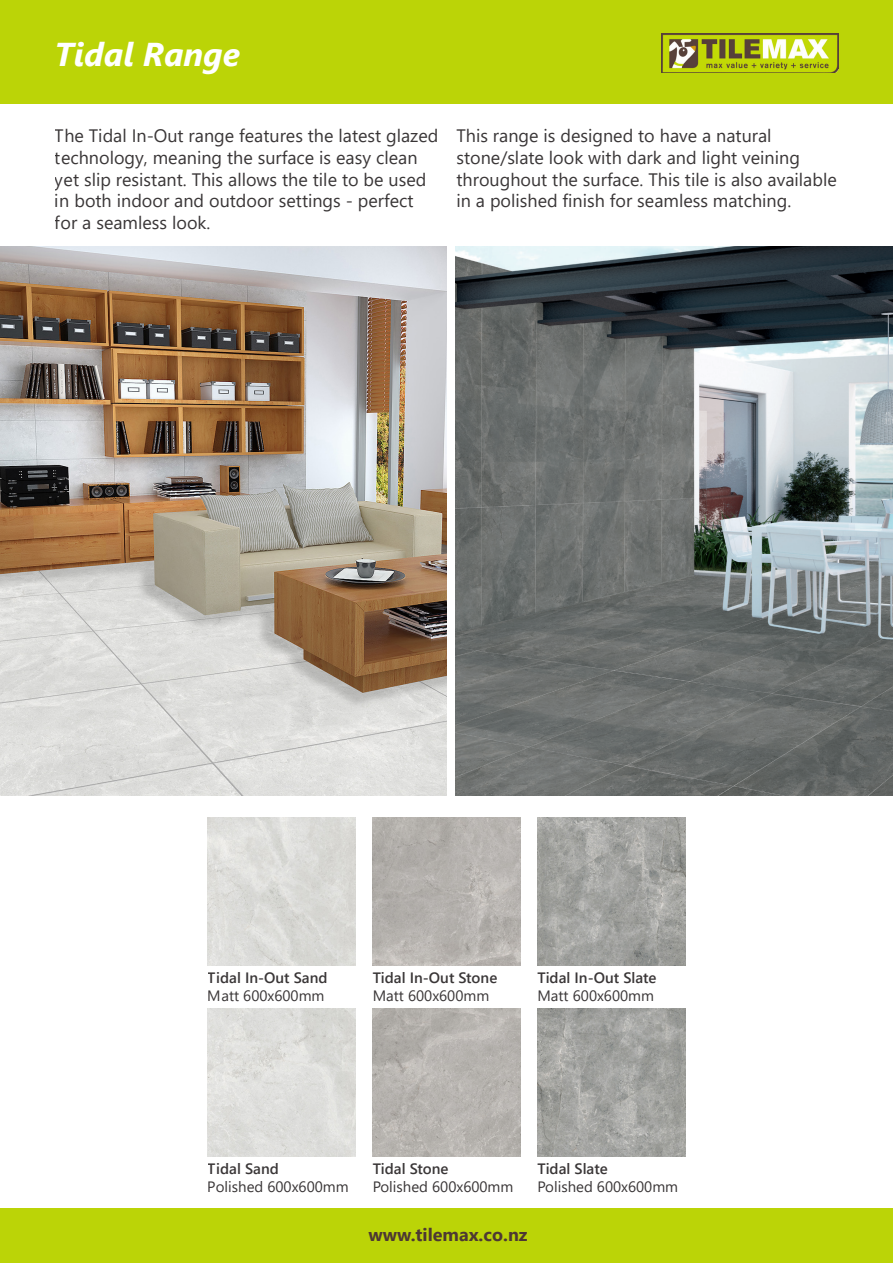
<style>
.page{position:relative;width:893px;height:1263px;background:#fff}
.page>*{position:absolute;margin:0;border:0;box-sizing:border-box;transform-origin:0 0}
.t1{font:italic 700 33px "Segoe UI";color:#fff}
.t2{font:18px/21.6px "Segoe UI";color:#231f20}
.t3{font:700 18px "Segoe UI";color:#4d3833}
.t4{font:15px "Segoe UI";color:#231f20}
.t5{font:600 15px "Segoe UI";color:#231f20}
</style>
<div class="page">
<div style="left:0;top:0;width:893px;height:103px;background:#bbd407"></div>
<img style="left:662px;top:33px;width:177px;height:40px">
<div style="left:0;top:1209px;width:893px;height:54px;background:#bbd407"></div>
<img style="left:208px;top:818px;width:148px;height:147px">
<img style="left:208px;top:1008px;width:148px;height:148px">
<img style="left:373px;top:818px;width:147px;height:147px">
<img style="left:373px;top:1008px;width:147px;height:148px">
<img style="left:538px;top:818px;width:147px;height:147px">
<img style="left:538px;top:1008px;width:147px;height:148px">
<img style="left:0;top:246px;width:446px;height:549px">
<img style="left:455px;top:246px;width:438px;height:549px">
<p class="t1" style="left:54px;top:23px;width:187px">Tidal Range</p>
<p class="t2" style="left:55px;top:124px;width:385px">The Tidal In-Out range features the latest glazed technology, meaning the surface is easy clean yet slip resistant. This allows the tile to be used in both indoor and outdoor settings - perfect for a seamless look.</p>
<p class="t2" style="left:456px;top:124px;width:382px">This range is designed to have a natural stone/slate look with dark and light veining throughout the surface. This tile is also available in a polished finish for seamless matching.</p>
<p class="t5" style="left:208px;top:964px;width:121px">Tidal In-Out Sand</p>
<p class="t4" style="left:208px;top:982px;width:118px">Matt 600x600mm</p>
<p class="t5" style="left:373px;top:964px;width:126px">Tidal In-Out Stone</p>
<p class="t4" style="left:373px;top:982px;width:118px">Matt 600x600mm</p>
<p class="t5" style="left:537px;top:964px;width:121px">Tidal In-Out Slate</p>
<p class="t4" style="left:537px;top:982px;width:118px">Matt 600x600mm</p>
<p class="t5" style="left:208px;top:1154px;width:72px">Tidal Sand</p>
<p class="t4" style="left:208px;top:1172px;width:142px">Polished 600x600mm</p>
<p class="t5" style="left:373px;top:1154px;width:77px">Tidal Stone</p>
<p class="t4" style="left:373px;top:1172px;width:142px">Polished 600x600mm</p>
<p class="t5" style="left:537px;top:1154px;width:72px">Tidal Slate</p>
<p class="t4" style="left:537px;top:1172px;width:142px">Polished 600x600mm</p>
<p class="t3" style="left:368px;top:1218px;width:161px">www.tilemax.co.nz</p>
</div>
